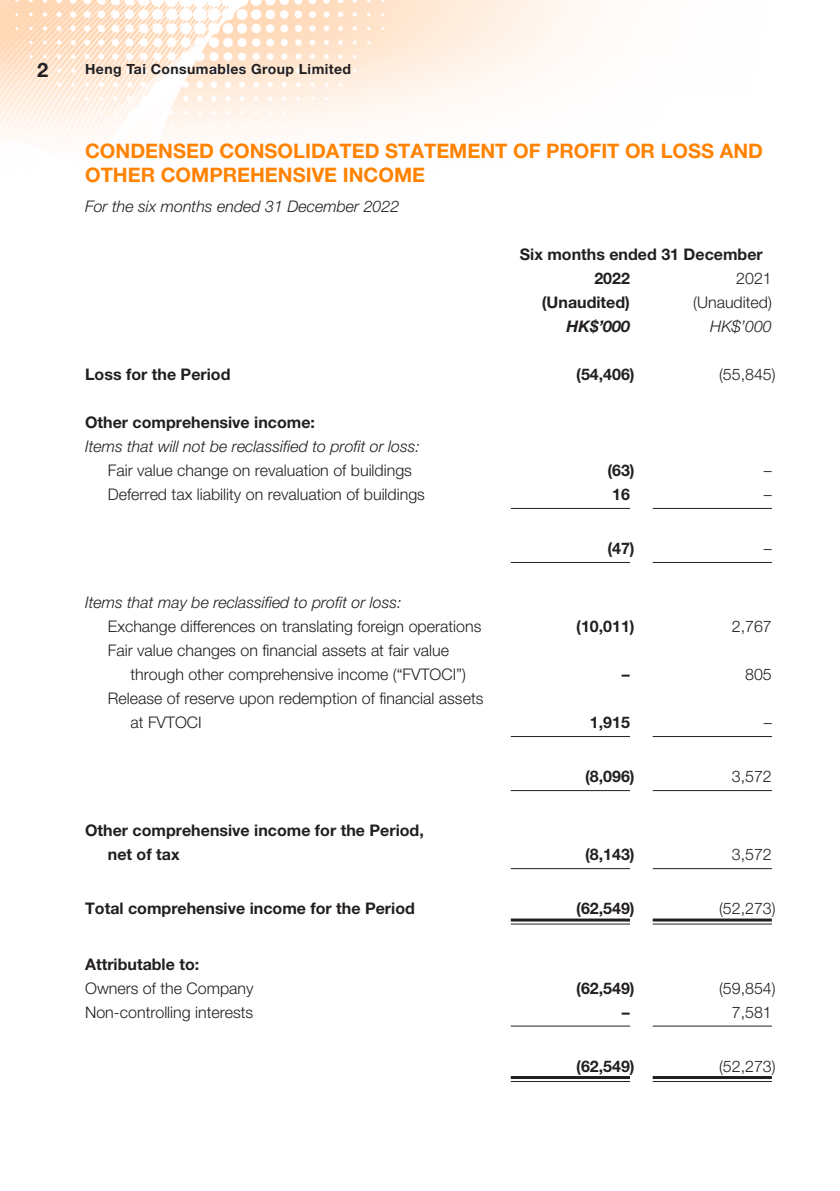
<style>
.page{position:relative;width:840px;height:1191px;background:#fff}
.page>*{position:absolute;margin:0;border:0;box-sizing:border-box;transform-origin:0 0}
._01_H1{font:700 20px/24px "Helvetica Neue LT Std";color:#ff8200}
.t1{font:700 20px "Helvetica Neue LT Std";color:#231f20}
._50_Table_txt{font:300 16px/24px "Helvetica Neue LT Std";color:#231f20}
._50_Table_txt-2{font:700 16px/24px "Helvetica Neue LT Std";color:#231f20}
._50_Table_txt-3{font:italic 300 16px "Helvetica Neue LT Std";color:#231f20}
._00_txt{font:italic 300 16px "Helvetica Neue LT Std";color:#231f20}
._50_Table_txt-4{font:italic 700 16px "Helvetica Neue LT Std";color:#231f20}
.t2{font:700 14px "Helvetica Neue LT Std";letter-spacing:.03em;color:#231f20}
</style>
<div class="page">
<img style="left:0;top:0;width:772px;height:1082px">
<hr style="left:510px;top:508px;width:119px;height:1px;background:#231f20">
<hr style="left:652px;top:508px;width:119px;height:1px;background:#231f20">
<hr style="left:510px;top:562px;width:119px;height:1px;background:#231f20">
<hr style="left:652px;top:562px;width:119px;height:1px;background:#231f20">
<hr style="left:510px;top:736px;width:119px;height:1px;background:#231f20">
<hr style="left:652px;top:736px;width:119px;height:1px;background:#231f20">
<hr style="left:510px;top:790px;width:119px;height:1px;background:#231f20">
<hr style="left:652px;top:790px;width:119px;height:1px;background:#231f20">
<hr style="left:510px;top:868px;width:119px;height:1px;background:#231f20">
<hr style="left:652px;top:868px;width:119px;height:1px;background:#231f20">
<hr style="left:510px;top:918px;width:119px;height:3px;background:#231f20">
<hr style="left:510px;top:923px;width:119px;height:1px;background:#231f20">
<hr style="left:652px;top:918px;width:119px;height:3px;background:#231f20">
<hr style="left:652px;top:923px;width:119px;height:1px;background:#231f20">
<hr style="left:510px;top:1025px;width:119px;height:1px;background:#231f20">
<hr style="left:652px;top:1025px;width:119px;height:1px;background:#231f20">
<hr style="left:510px;top:1076px;width:119px;height:3px;background:#231f20">
<hr style="left:510px;top:1081px;width:119px;height:1px;background:#231f20">
<hr style="left:652px;top:1076px;width:119px;height:3px;background:#231f20">
<hr style="left:652px;top:1081px;width:119px;height:1px;background:#231f20">
<p class="t1" style="left:37px;top:57px;width:13px">2</p>
<p class="t2" style="left:85px;top:60px;width:267px">Heng Tai Consumables Group Limited</p>
<p class="_01_H1" style="left:85px;top:139px;width:679px">CONDENSED CONSOLIDATED STATEMENT OF PROFIT OR LOSS AND<br>OTHER COMPREHENSIVE INCOME</p>
<p class="_00_txt" style="left:85px;top:197px;width:315px">For the six months ended 31 December 2022</p>
<p class="_50_Table_txt-2" style="left:519px;top:242px;width:244px">Six months ended 31 December</p>
<p class="_50_Table_txt-2" style="left:594px;top:266px;width:37px">2022</p>
<p class="_50_Table_txt" style="left:735px;top:266px;width:37px">2021</p>
<p class="_50_Table_txt-2" style="left:541px;top:290px;width:89px">(Unaudited)</p>
<p class="_50_Table_txt" style="left:692px;top:290px;width:80px">(Unaudited)</p>
<p class="_50_Table_txt-4" style="left:566px;top:316px;width:65px">HK$’000</p>
<p class="_50_Table_txt-3" style="left:709px;top:317px;width:63px">HK$’000</p>
<p class="_50_Table_txt-2" style="left:85px;top:362px;width:147px">Loss for the Period</p>
<p class="_50_Table_txt-2" style="left:576px;top:362px;width:60px">(54,406)</p>
<p class="_50_Table_txt" style="left:718px;top:362px;width:58px">(55,845)</p>
<p class="_50_Table_txt-2" style="left:85px;top:410px;width:231px">Other comprehensive income:</p>
<p class="_50_Table_txt-3" style="left:85px;top:437px;width:336px">Items that will not be reclassified to profit or loss:</p>
<p class="_50_Table_txt" style="left:108px;top:458px;width:305px">Fair value change on revaluation of buildings</p>
<p class="_50_Table_txt-2" style="left:607px;top:458px;width:29px">(63)</p>
<p class="_50_Table_txt" style="left:763px;top:458px;width:9px">–</p>
<p class="_50_Table_txt" style="left:108px;top:482px;width:318px">Deferred tax liability on revaluation of buildings</p>
<p class="_50_Table_txt-2" style="left:611px;top:482px;width:19px">16</p>
<p class="_50_Table_txt" style="left:763px;top:482px;width:9px">–</p>
<p class="_50_Table_txt-2" style="left:607px;top:536px;width:29px">(47)</p>
<p class="_50_Table_txt" style="left:763px;top:536px;width:9px">–</p>
<p class="_50_Table_txt-3" style="left:85px;top:593px;width:318px">Items that may be reclassified to profit or loss:</p>
<p class="_50_Table_txt" style="left:108px;top:614px;width:375px">Exchange differences on translating foreign operations</p>
<p class="_50_Table_txt-2" style="left:576px;top:614px;width:60px">(10,011)</p>
<p class="_50_Table_txt" style="left:731px;top:614px;width:42px">2,767</p>
<p class="_50_Table_txt" style="left:130px;top:638px;width:337px;text-indent:-23px">Fair value changes on financial assets at fair value through other comprehensive income (“FVTOCI”)</p>
<p class="_50_Table_txt-2" style="left:621px;top:662px;width:9px">–</p>
<p class="_50_Table_txt" style="left:744px;top:662px;width:28px">805</p>
<p class="_50_Table_txt" style="left:130px;top:686px;width:354px;text-indent:-23px">Release of reserve upon redemption of financial assets at FVTOCI</p>
<p class="_50_Table_txt-2" style="left:108px;top:818px;width:317px;text-indent:-23px">Other comprehensive income for the Period, net of tax</p>
<p class="_50_Table_txt-2" style="left:589px;top:710px;width:42px">1,915</p>
<p class="_50_Table_txt" style="left:763px;top:710px;width:9px">–</p>
<p class="_50_Table_txt-2" style="left:585px;top:764px;width:51px">(8,096)</p>
<p class="_50_Table_txt" style="left:731px;top:764px;width:42px">3,572</p>
<p class="_50_Table_txt-2" style="left:585px;top:842px;width:51px">(8,143)</p>
<p class="_50_Table_txt" style="left:731px;top:842px;width:42px">3,572</p>
<p class="_50_Table_txt-2" style="left:85px;top:896px;width:331px">Total comprehensive income for the Period</p>
<p class="_50_Table_txt-2" style="left:576px;top:896px;width:60px">(62,549)</p>
<p class="_50_Table_txt" style="left:718px;top:896px;width:58px">(52,273)</p>
<p class="_50_Table_txt-2" style="left:85px;top:951px;width:116px">Attributable to:</p>
<p class="_50_Table_txt" style="left:85px;top:975px;width:170px">Owners of the Company</p>
<p class="_50_Table_txt-2" style="left:576px;top:975px;width:60px">(62,549)</p>
<p class="_50_Table_txt" style="left:718px;top:975px;width:58px">(59,854)</p>
<p class="_50_Table_txt" style="left:85px;top:999px;width:170px">Non-controlling interests</p>
<p class="_50_Table_txt-2" style="left:621px;top:999px;width:9px">–</p>
<p class="_50_Table_txt" style="left:731px;top:999px;width:42px">7,581</p>
<p class="_50_Table_txt-2" style="left:576px;top:1053px;width:60px">(62,549)</p>
<p class="_50_Table_txt" style="left:718px;top:1053px;width:58px">(52,273)</p>
</div>
